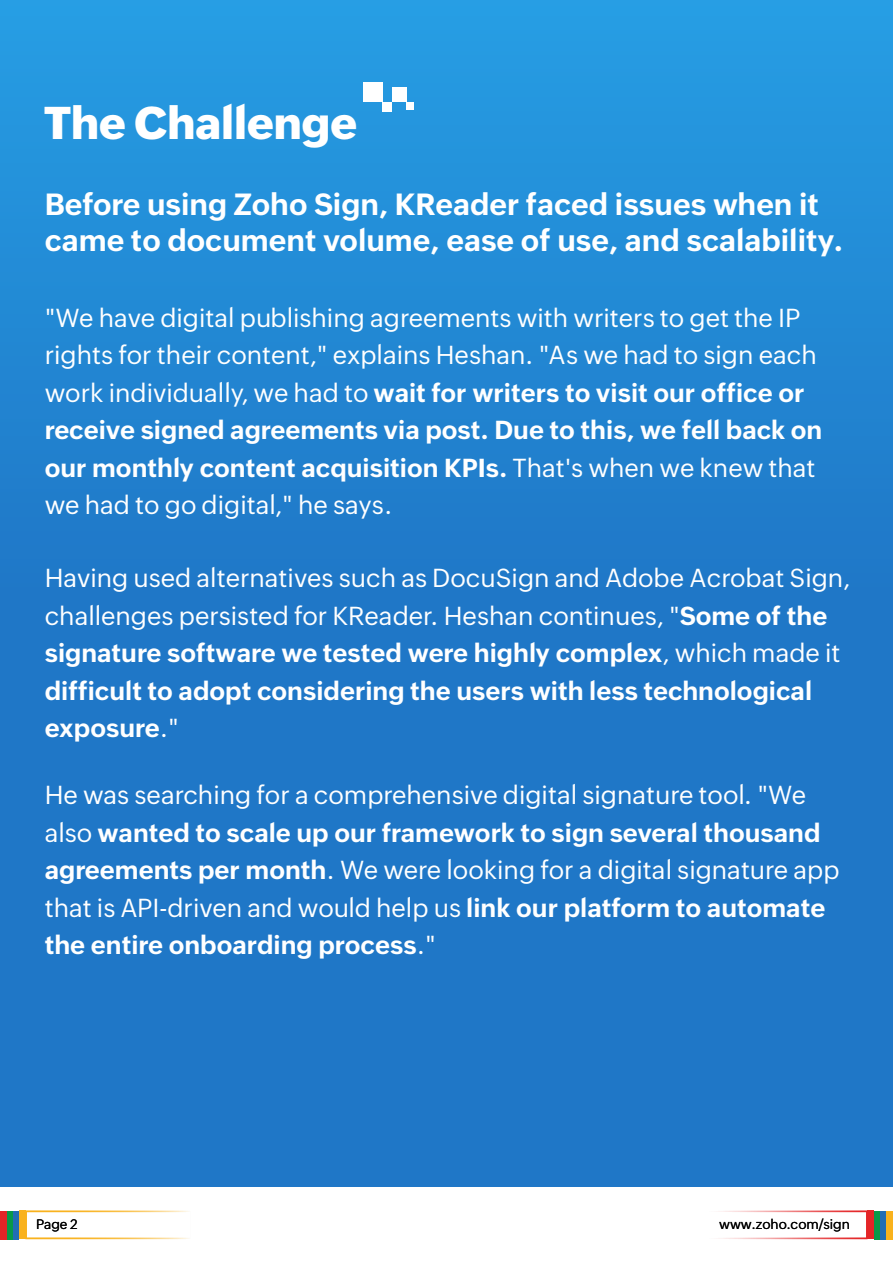
<style>
.page{position:relative;width:893px;height:1263px;background:#fff}
.page>*{position:absolute;margin:0;border:0;box-sizing:border-box;transform-origin:0 0}
.t1{font:800 45px "Zoho Puvi";color:#fff}
.t2{font:700 30px/36px "Zoho Puvi";color:#fff}
.t3{font:25.5px/37.5px "Zoho Puvi";color:#fff}
.t4{font:13.5px "Zoho Puvi";color:#000}
.s1{font-weight:700}
</style>
<div class="page">
<div style="left:0;top:0;width:893px;height:1187px;background:linear-gradient(to bottom,#2594dd,#1d6dc0)"></div>
<div style="left:874px;top:1211px;width:6px;height:28px;background:#089949"></div>
<div style="left:868px;top:1210px;width:6px;height:29px;background:#e42527"></div>
<div style="left:880px;top:1211px;width:7px;height:28px;background:#226db4"></div>
<div style="left:887px;top:1211px;width:6px;height:28px;background:#f9b21d"></div>
<svg style="left:719px;top:1210px;width:149px;height:29px"></svg>
<div style="left:13px;top:1211px;width:6px;height:28px;background:#226db4"></div>
<div style="left:19px;top:1210px;width:6px;height:29px;background:#f9b21d"></div>
<div style="left:6px;top:1211px;width:7px;height:28px;background:#089949"></div>
<div style="left:0;top:1211px;width:6px;height:28px;background:#e42527"></div>
<svg style="left:25px;top:1210px;width:164px;height:29px"></svg>
<div style="left:363px;top:82px;width:19px;height:20px;background:#fff"></div>
<div style="left:382px;top:102px;width:10px;height:10px;background:#fff"></div>
<div style="left:392px;top:88px;width:15px;height:14px;background:#fff"></div>
<div style="left:407px;top:102px;width:7px;height:7px;background:#fff"></div>
<h1 class="t1" style="left:44px;top:88px;width:314px">The Challenge</h1>
<p class="t2" style="left:45px;top:184px;width:800px">Before using Zoho Sign, KReader faced issues when it came to document volume, ease of use, and scalability.</p>
<p class="t3" style="left:45px;top:296px;width:779px">"We have digital publishing agreements with writers to get the IP rights for their content," explains Heshan. "As we had to sign each work individually, we had to <span class="s1">wait for writers to visit our office or receive signed agreements via post. Due to this, we fell back on our monthly content acquisition KPIs.</span> That's when we knew that we had to go digital," he says.</p>
<p class="t3" style="left:45px;top:557px;width:807px">Having used alternatives such as DocuSign and Adobe Acrobat Sign, challenges persisted for KReader. Heshan continues, "<span class="s1">Some of the signature software we tested were highly complex</span>, which made it <span class="s1">difficult to adopt considering the users with less technological exposure</span>."</p>
<p class="t3" style="left:45px;top:774px;width:796px">He was searching for a comprehensive digital signature tool. "We also <span class="s1">wanted to scale up our framework to sign several thousand agreements per month</span>. We were looking for a digital signature app that is API-driven and would help us <span class="s1">link our platform to automate the entire onboarding process</span>."</p>
<p class="t4" style="left:36px;top:1214px;width:43px">Page 2</p>
<p class="t4" style="left:719px;top:1214px;width:132px">www.zoho.com/sign</p>
</div>
